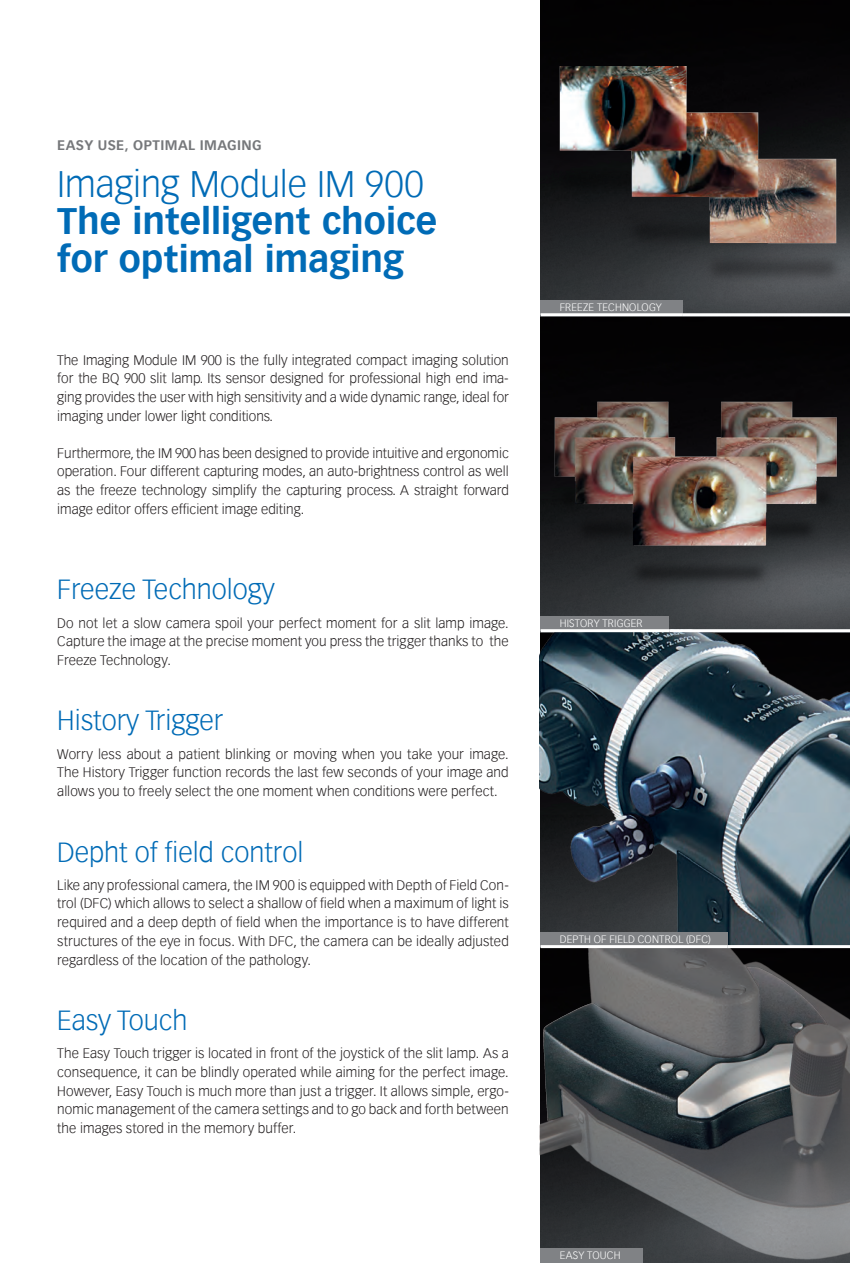
<style>
.page{position:relative;width:850px;height:1263px;background:#fff}
.page>*{position:absolute;margin:0;border:0;box-sizing:border-box;transform-origin:0 0}
.t1{font:700 36px/37.3px "Vectora Com";color:#006bb6}
.t2{font:300 36px "Vectora Com";color:#006bb6}
.t3{font:300 27px "Vectora Com";color:#006bb6}
.t4{font:300 13.5px/18.8px "Vectora Com";letter-spacing:.005em;color:#231f20;text-align:justify}
.t5{font:700 13.5px "Vectora Com";letter-spacing:.03em;color:#76787b}
.t6{font:300 10.5px "Vectora Com";letter-spacing:.02em;color:#fff}
</style>
<div class="page">
<img style="left:540px;top:0;width:310px;height:629px">
<img style="left:540px;top:632px;width:310px;height:312px">
<img style="left:542px;top:393px;width:308px;height:215px">
<img style="left:549px;top:66px;width:298px;height:224px">
<img style="left:539px;top:947px;width:311px;height:315px">
<div style="left:540px;top:932px;width:187px;height:14px;background:#808285"></div>
<hr style="left:540px;top:944px;width:187px;height:3px;background:#fff">
<div style="left:540px;top:1248px;width:102px;height:14px;background:#808285"></div>
<div style="left:540px;top:616px;width:129px;height:14px;background:#808285"></div>
<hr style="left:540px;top:629px;width:129px;height:3px;background:#fff">
<div style="left:540px;top:301px;width:143px;height:14px;background:#808285"></div>
<hr style="left:540px;top:313px;width:143px;height:3px;background:#fff">
<hr style="left:683px;top:313px;width:167px;height:3px;background:#fff">
<p class="t5" style="left:57px;top:137px;width:206px">EASY USE, OPTIMAL IMAGING</p>
<h1 class="t2" style="left:57px;top:162px;width:368px">Imaging Module IM 900</h1>
<h1 class="t1" style="left:57px;top:203px;width:381px">The intelligent choice for optimal imaging</h1>
<p class="t4" style="left:57px;top:350px;width:453px">The Imaging Module IM 900 is the fully integrated compact imaging solution for the BQ 900 slit lamp. Its sensor designed for professional high end ima&shy;ging provides the user with high sensitivity and a wide dynamic range, ideal for imaging under lower light conditions.</p>
<p class="t4" style="left:57px;top:443px;width:453px">Furthermore, the IM 900 has been designed to provide intuitive and ergonomic operation. Four different capturing modes, an auto-brightness control as well as the freeze technology simplify the capturing process. A straight forward image editor offers efficient image editing.</p>
<h2 class="t3" style="left:57px;top:573px;width:219px">Freeze Technology</h2>
<p class="t4" style="left:57px;top:613px;width:453px">Do not let a slow camera spoil your perfect moment for a slit lamp image.<br>Capture the image at the precise moment you press the trigger thanks to the Freeze Technology.</p>
<h2 class="t3" style="left:57px;top:704px;width:168px">History Trigger</h2>
<p class="t4" style="left:57px;top:744px;width:453px">Worry less about a patient blinking or moving when you take your image.<br>The History Trigger function records the last few seconds of your image and allows you to freely select the one moment when conditions were perfect.</p>
<h2 class="t3" style="left:57px;top:835px;width:248px">Depht of field control</h2>
<p class="t4" style="left:57px;top:875px;width:453px">Like any professional camera, the IM 900 is equipped with Depth of Field Con&shy;trol (DFC) which allows to select a shallow of field when a maximum of light is required and a deep depth of field when the importance is to have different structures of the eye in focus. With DFC, the camera can be ideally adjusted regardless of the location of the pathology.</p>
<h2 class="t3" style="left:57px;top:1003px;width:132px">Easy Touch</h2>
<p class="t4" style="left:57px;top:1043px;width:453px">The Easy Touch trigger is located in front of the joystick of the slit lamp. As a consequence, it can be blindly operated while aiming for the perfect image.<br>However, Easy Touch is much more than just a trigger. It allows simple, ergo&shy;nomic management of the camera settings and to go back and forth between the images stored in the memory buffer.</p>
<p class="t6" style="left:559px;top:301px;width:104px">FREEZE TECHNOLOGY</p>
<p class="t6" style="left:559px;top:616px;width:84px">HISTORY TRIGGER</p>
<p class="t6" style="left:559px;top:932px;width:153px">DEPTH OF FIELD CONTROL (DFC)</p>
<p class="t6" style="left:559px;top:1248px;width:62px">EASY TOUCH</p>
</div>
